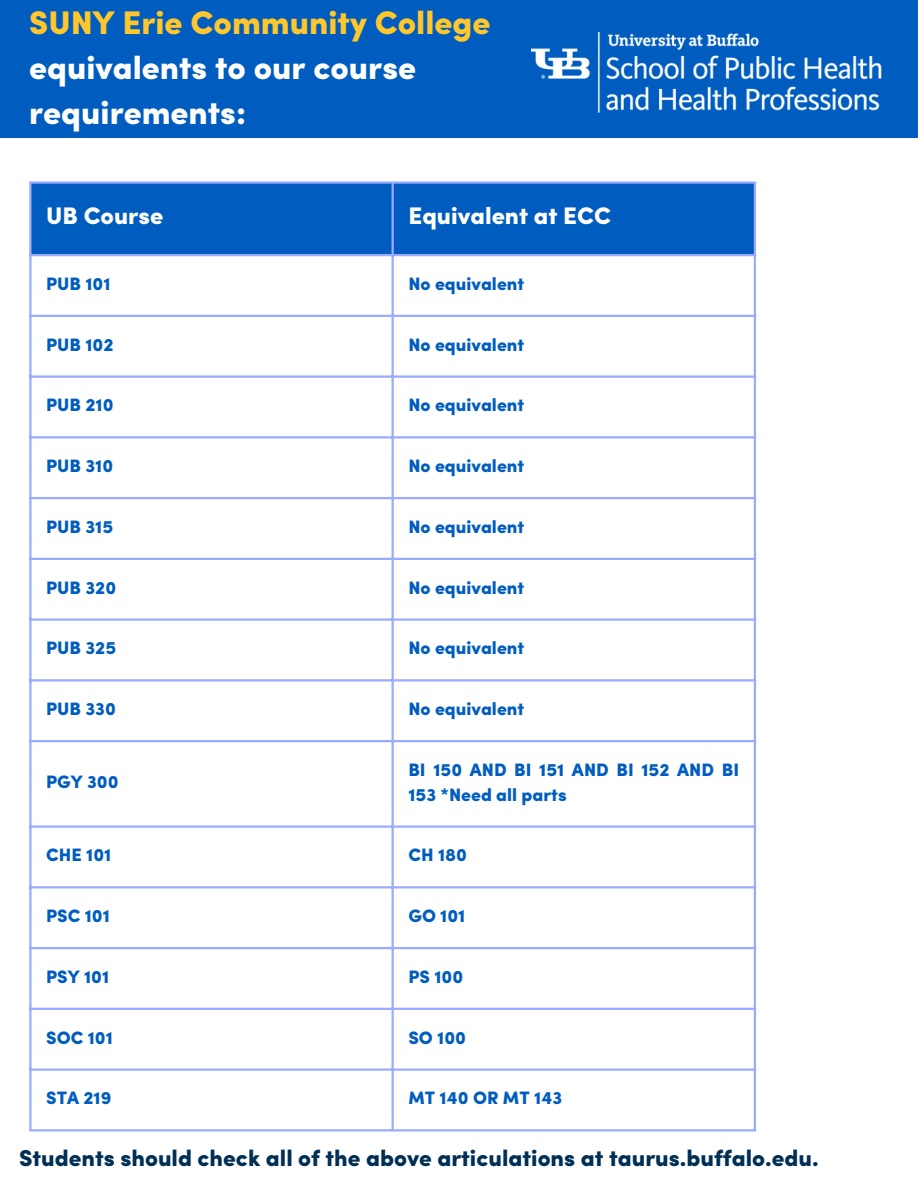
<style>
.page{position:relative;width:918px;height:1188px;background:#fff}
.page>*{position:absolute;margin:0;border:0;box-sizing:border-box;transform-origin:0 0}
.t1{font:900 32.7px/45px "Sofia Pro";color:#fff}
.t2{font:900 24px "Sofia Pro";color:#fff}
.t3{font:900 23.1px "Sofia Pro";color:#002f56}
.t4{font:900 18px/24.8px "Sofia Pro";color:#005dbf}
.s1{color:#ffc72c}
</style>
<div class="page">
<div style="left:32px;top:184px;width:722px;height:70px;background:#005dbf"></div>
<hr style="left:29px;top:184px;width:3px;height:945px;background:#99acff">
<hr style="left:392px;top:184px;width:2px;height:945px;background:#99acff">
<hr style="left:754px;top:184px;width:2px;height:945px;background:#99acff">
<hr style="left:29px;top:181px;width:727px;height:3px;background:#99acff">
<hr style="left:29px;top:254px;width:727px;height:2px;background:#99acff">
<hr style="left:29px;top:315px;width:727px;height:2px;background:#99acff">
<hr style="left:29px;top:375px;width:727px;height:3px;background:#99acff">
<hr style="left:29px;top:436px;width:727px;height:2px;background:#99acff">
<hr style="left:29px;top:497px;width:727px;height:2px;background:#99acff">
<hr style="left:29px;top:558px;width:727px;height:2px;background:#99acff">
<hr style="left:29px;top:618px;width:727px;height:3px;background:#99acff">
<hr style="left:29px;top:679px;width:727px;height:2px;background:#99acff">
<hr style="left:29px;top:740px;width:727px;height:2px;background:#99acff">
<hr style="left:29px;top:825px;width:727px;height:3px;background:#99acff">
<hr style="left:29px;top:886px;width:727px;height:2px;background:#99acff">
<hr style="left:29px;top:947px;width:727px;height:2px;background:#99acff">
<hr style="left:29px;top:1008px;width:727px;height:2px;background:#99acff">
<hr style="left:29px;top:1068px;width:727px;height:3px;background:#99acff">
<hr style="left:29px;top:1129px;width:727px;height:2px;background:#99acff">
<div style="left:0;top:0;width:918px;height:138px;background:#005dbf"></div>
<img style="left:531px;top:33px;width:350px;height:80px">
<p class="t1" style="left:29px;top:4px;width:463px"><span class="s1">SUNY Erie Community College </span>equivalents to our course requirements:</p>
<h1 class="t2" style="left:46px;top:206px;width:119px">UB Course</h1>
<p class="t2" style="left:408px;top:206px;width:204px">Equivalent at ECC</p>
<p class="t4" style="left:46px;top:273px;width:66px">PUB 101</p>
<p class="t4" style="left:408px;top:273px;width:117px">No equivalent</p>
<p class="t4" style="left:46px;top:334px;width:69px">PUB 102</p>
<p class="t4" style="left:408px;top:334px;width:117px">No equivalent</p>
<p class="t4" style="left:46px;top:395px;width:69px">PUB 210</p>
<p class="t4" style="left:408px;top:395px;width:117px">No equivalent</p>
<p class="t4" style="left:46px;top:455px;width:69px">PUB 310</p>
<p class="t4" style="left:408px;top:455px;width:117px">No equivalent</p>
<p class="t4" style="left:46px;top:516px;width:69px">PUB 315</p>
<p class="t4" style="left:408px;top:516px;width:117px">No equivalent</p>
<p class="t4" style="left:46px;top:577px;width:72px">PUB 320</p>
<p class="t4" style="left:408px;top:577px;width:117px">No equivalent</p>
<p class="t4" style="left:46px;top:638px;width:72px">PUB 325</p>
<p class="t4" style="left:408px;top:638px;width:117px">No equivalent</p>
<p class="t4" style="left:46px;top:698px;width:71px">PUB 330</p>
<p class="t4" style="left:408px;top:698px;width:117px">No equivalent</p>
<p class="t4" style="left:46px;top:771px;width:74px">PGY 300</p>
<p class="t4" style="left:408px;top:759px;width:332px">BI 150 AND BI 151 AND BI 152 AND BI<br>153 *Need all parts</p>
<p class="t4" style="left:46px;top:845px;width:67px">CHE 101</p>
<p class="t4" style="left:408px;top:845px;width:60px">CH 180</p>
<p class="t4" style="left:46px;top:905px;width:65px">PSC 101</p>
<p class="t4" style="left:408px;top:905px;width:59px">GO 101</p>
<p class="t4" style="left:46px;top:966px;width:65px">PSY 101</p>
<p class="t4" style="left:408px;top:966px;width:56px">PS 100</p>
<p class="t4" style="left:46px;top:1027px;width:68px">SOC 101</p>
<p class="t4" style="left:408px;top:1027px;width:59px">SO 100</p>
<p class="t4" style="left:46px;top:1088px;width:67px">STA 219</p>
<p class="t4" style="left:408px;top:1088px;width:156px">MT 140 OR MT 143</p>
<p class="t3" style="left:19px;top:1149px;width:801px">Students should check all of the above articulations at taurus.buffalo.edu.</p>
</div>
